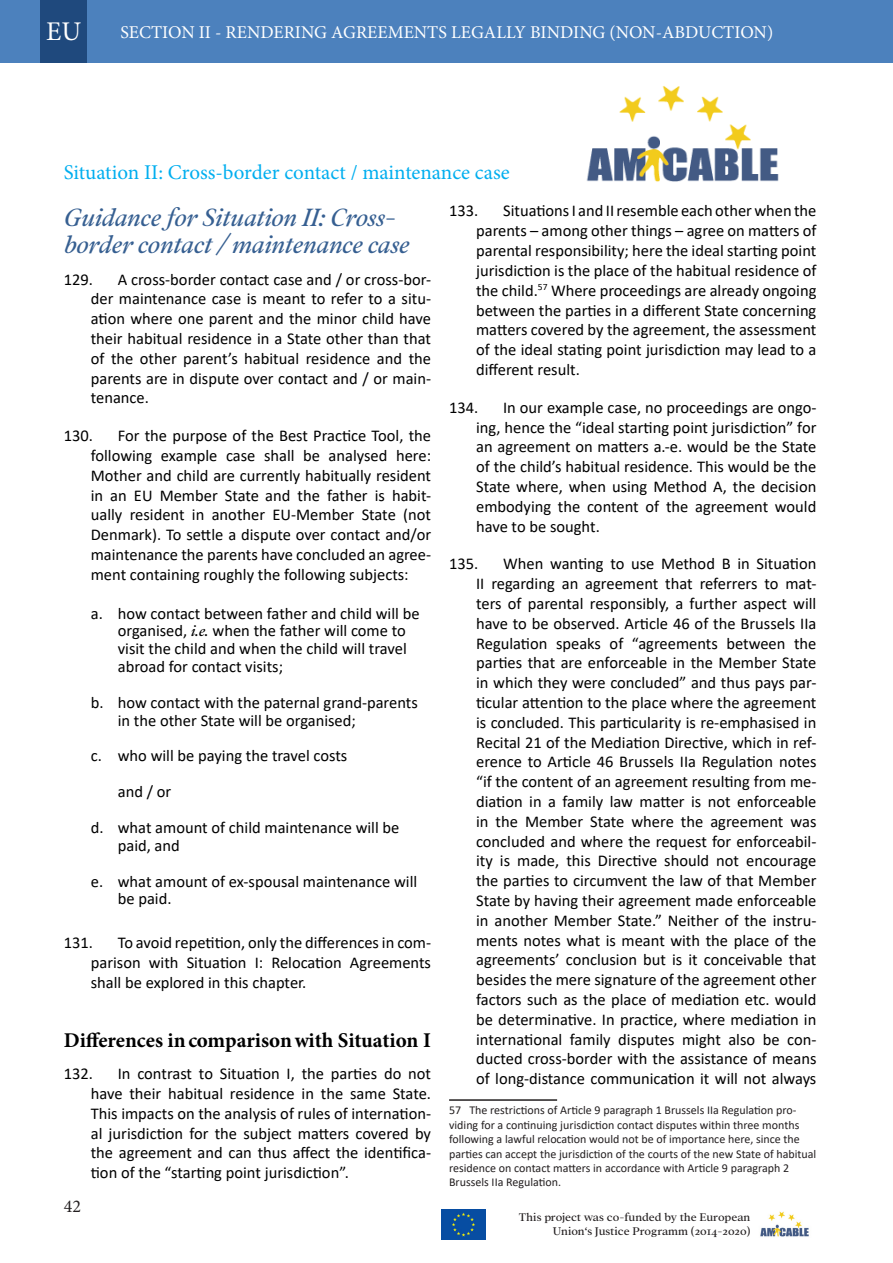
<style>
.page{position:relative;width:893px;height:1263px;background:#fff}
.page>*{position:absolute;margin:0;border:0;box-sizing:border-box;transform-origin:0 0}
.Absatzüberschrift_2{font:italic 27px/27px "Addington CF";color:#365f91}
.t1{font:27px "Minion Pro";color:#fff}
.t2{font:21px "Minion Pro";letter-spacing:-.005em;color:#00aeef}
.Absatzüberschrift_3{font:700 21px "Minion Pro";letter-spacing:-.005em;color:#000}
.t3{font:18px "Minion Pro";color:#fff}
.t4{font:18px "Minion Pro";color:#231f20}
.t5{font:16.5px/19.8px "Calibri";color:#000;text-align:justify}
.Footnotes{font:12px/14.4px "Calibri";color:#231f20}
.t6{font:12px/14.4px "Addington CF";letter-spacing:-.005em;color:#231f20;text-align:right}
.s1{font-family:"Addington CF";font-style:italic}
</style>
<div class="page">
<img style="left:586px;top:86px;width:193px;height:96px">
<img style="left:760px;top:1211px;width:49px;height:26px">
<img style="left:441px;top:1210px;width:45px;height:29px">
<div style="left:0;top:0;width:893px;height:62px;background:#4c81bd"></div>
<div style="left:40px;top:0;width:47px;height:62px;background:#1f497d"></div>
<hr style="left:449px;top:1099px;width:108px;height:2px;background:#231f20">
<p class="t1" style="left:46px;top:13px;width:37px">EU</p>
<p class="t3" style="left:120px;top:20px;width:654px">SECTION II - RENDERING AGREEMENTS LEGALLY BINDING (NON-ABDUCTION)</p>
<p class="t2" style="left:64px;top:158px;width:448px">Situation II: Cross-border contact / maintenance case</p>
<p class="Absatzüberschrift_2" style="left:64px;top:204px;width:347px">Guidance for Situation II: Cross&shy;border contact / maintenance case</p>
<p class="t5" style="left:64px;top:269px;width:31px">129.</p>
<p class="t5" style="left:91px;top:269px;width:342px;text-indent:27px">A cross-border contact case and / or cross-bor&shy;der maintenance case is meant to refer to a situ&shy;ation where one parent and the minor child have their habitual residence in a State other than that of the other parent’s habitual residence and the parents are in dispute over contact and / or main&shy;tenance.</p>
<p class="t5" style="left:64px;top:425px;width:31px">130.</p>
<p class="t5" style="left:91px;top:425px;width:342px;text-indent:27px">For the purpose of the Best Practice Tool, the following example case shall be analysed here:<br>Mother and child are currently habitually resident in an EU Member State and the father is habit&shy;ually resident in another EU-Member State (not Denmark). To settle a dispute over contact and/or maintenance the parents have concluded an agree&shy;ment containing roughly the following subjects:</p>
<p class="t5" style="left:118px;top:604px;width:303px;line-height:17.9px;text-align:left;text-indent:-27px">a. how contact between father and child will be organised, <span class="s1">i.e.</span> when the father will come to visit the child and when the child will travel abroad for contact visits;</p>
<p class="t5" style="left:118px;top:693px;width:302px;line-height:17.9px;text-indent:-27px">b. how contact with the paternal grand-parents in the other State will be organised;</p>
<p class="t5" style="left:91px;top:746px;width:258px">c. who will be paying the travel costs</p>
<p class="t5" style="left:118px;top:781px;width:55px">and / or</p>
<p class="t5" style="left:118px;top:818px;width:283px;line-height:17.9px;text-indent:-27px">d. what amount of child maintenance will be paid, and</p>
<p class="t5" style="left:118px;top:872px;width:301px;line-height:17.9px;text-indent:-27px">e. what amount of ex-spousal maintenance will be paid.</p>
<p class="t5" style="left:64px;top:932px;width:31px">131.</p>
<p class="t5" style="left:91px;top:932px;width:342px;text-indent:27px">To avoid repetition, only the differences in com&shy;parison with Situation I: Relocation Agreements shall be explored in this chapter.</p>
<p class="t5" style="left:449px;top:201px;width:31px">133.</p>
<p class="t5" style="left:476px;top:201px;width:342px;text-indent:27px">Situations I and II resemble each other when the parents – among other things – agree on matters of parental responsibility; here the ideal starting point jurisdiction is the place of the habitual residence of the child.<sup>57</sup> Where proceedings are already ongoing between the parties in a different State concerning matters covered by the agreement, the assessment of the ideal stating point jurisdiction may lead to a different result.</p>
<p class="t5" style="left:449px;top:397px;width:31px">134.</p>
<p class="t5" style="left:476px;top:397px;width:342px;text-indent:27px">In our example case, no proceedings are ongo&shy;ing, hence the “ideal starting point jurisdiction” for an agreement on matters a.-e. would be the State of the child’s habitual residence. This would be the State where, when using Method A, the decision embodying the content of the agreement would have to be sought.</p>
<p class="t5" style="left:449px;top:553px;width:31px">135.</p>
<p class="t5" style="left:476px;top:553px;width:342px;text-indent:27px">When wanting to use Method B in Situation II regarding an agreement that referrers to mat&shy;ters of parental responsibly, a further aspect will have to be observed. Article 46 of the Brussels IIa Regulation speaks of “agreements between the parties that are enforceable in the Member State in which they were concluded” and thus pays par&shy;ticular attention to the place where the agreement is concluded. This particularity is re-emphasised in Recital 21 of the Mediation Directive, which in ref&shy;erence to Article 46 Brussels IIa Regulation notes “if the content of an agreement resulting from me&shy;diation in a family law matter is not enforceable in the Member State where the agreement was concluded and where the request for enforceabil&shy;ity is made, this Directive should not encourage the parties to circumvent the law of that Member State by having their agreement made enforceable in another Member State.” Neither of the instru&shy;ments notes what is meant with the place of the agreements’ conclusion but is it conceivable that besides the mere signature of the agreement other factors such as the place of mediation etc. would be determinative. In practice, where mediation in international family disputes might also be con&shy;ducted cross-border with the assistance of means of long-distance communication it will not always</p>
<p class="Footnotes" style="left:449px;top:1103px;width:369px">57 The restrictions of Article 9 paragraph 1 Brussels IIa Regulation pro&shy;viding for a continuing jurisdiction contact disputes within three months following a lawful relocation would not be of importance here, since the parties can accept the jurisdiction of the courts of the new State of habitual residence on contact matters in accordance with Article 9 paragraph 2<br>Brussels IIa Regulation.</p>
<p class="Absatzüberschrift_3" style="left:64px;top:1026px;width:369px">Differences in comparison with Situation I</p>
<p class="t5" style="left:64px;top:1063px;width:31px">132.</p>
<p class="t5" style="left:91px;top:1063px;width:342px;text-indent:27px">In contrast to Situation I, the parties do not have their habitual residence in the same State.<br>This impacts on the analysis of rules of internation&shy;al jurisdiction for the subject matters covered by the agreement and can thus affect the identifica&shy;tion of the “starting point jurisdiction”.</p>
<p class="t4" style="left:64px;top:1194px;width:19px">42</p>
<p class="t6" style="left:519px;top:1210px;width:233px">This project was co-funded by the European<br>Union‘s Justice Programm (2014-2020)</p>
</div>
